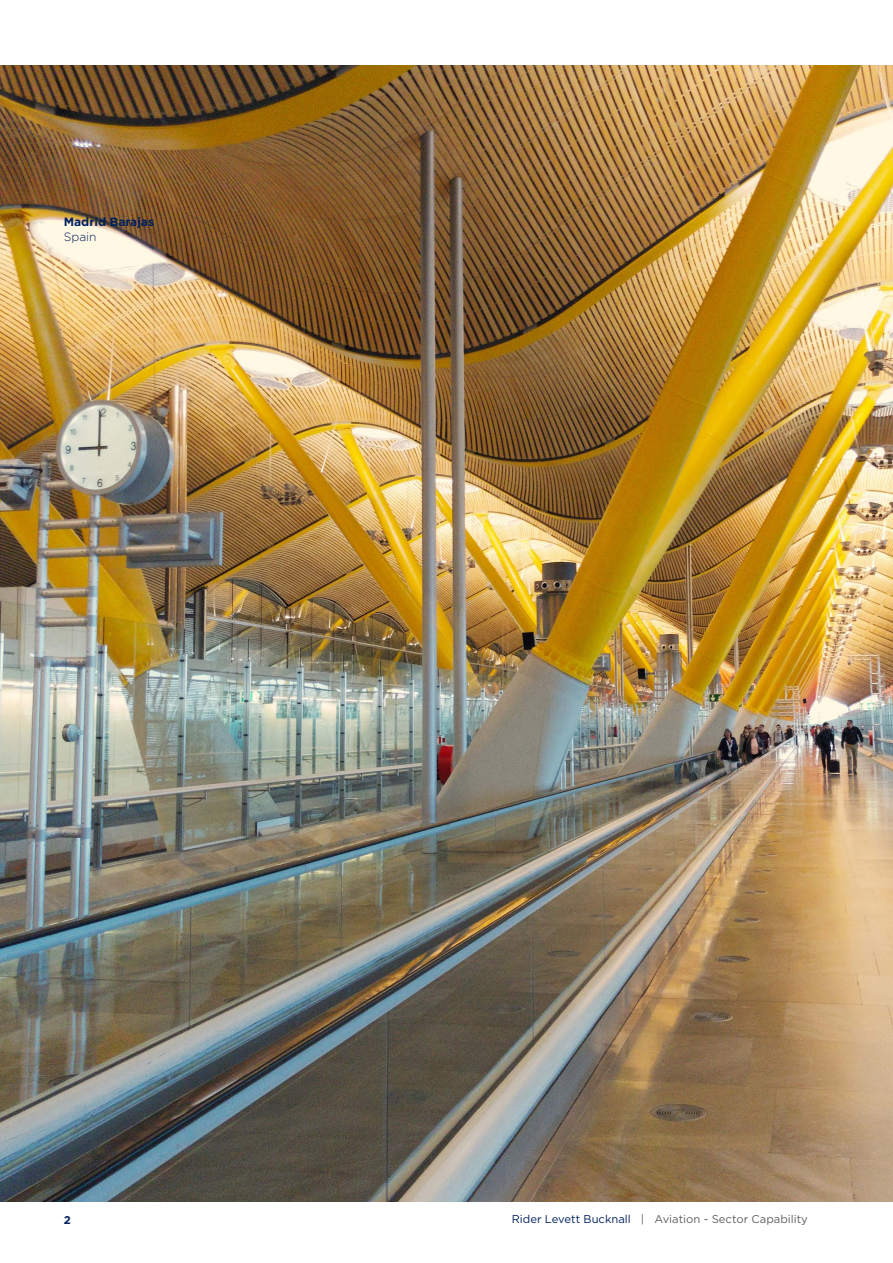
<style>
.page{position:relative;width:893px;height:1263px;background:#fff}
.page>*{position:absolute;margin:0;border:0;box-sizing:border-box;transform-origin:0 0}
.t1{font:700 12px "Gotham";color:#00215d}
.t2{font:300 12px "Gotham";color:#00215d}
.t3{font:11.25px "Gotham";color:#5f5f62}
.t4{font:700 11.25px "Gotham";color:#00215d}
.s1{color:#00215d}
</style>
<div class="page">
<img style="left:0;top:66px;width:893px;height:1135px">
<p class="t1" style="left:64px;top:214px;width:92px">Madrid Barajas</p>
<p class="t2" style="left:64px;top:230px;width:34px">Spain</p>
<p class="t4" style="left:64px;top:1213px;width:9px">2</p>
<p class="t3" style="left:512px;top:1213px;width:298px"><span class="s1">Rider Levett Bucknall</span> | Aviation - Sector Capability</p>
</div>
